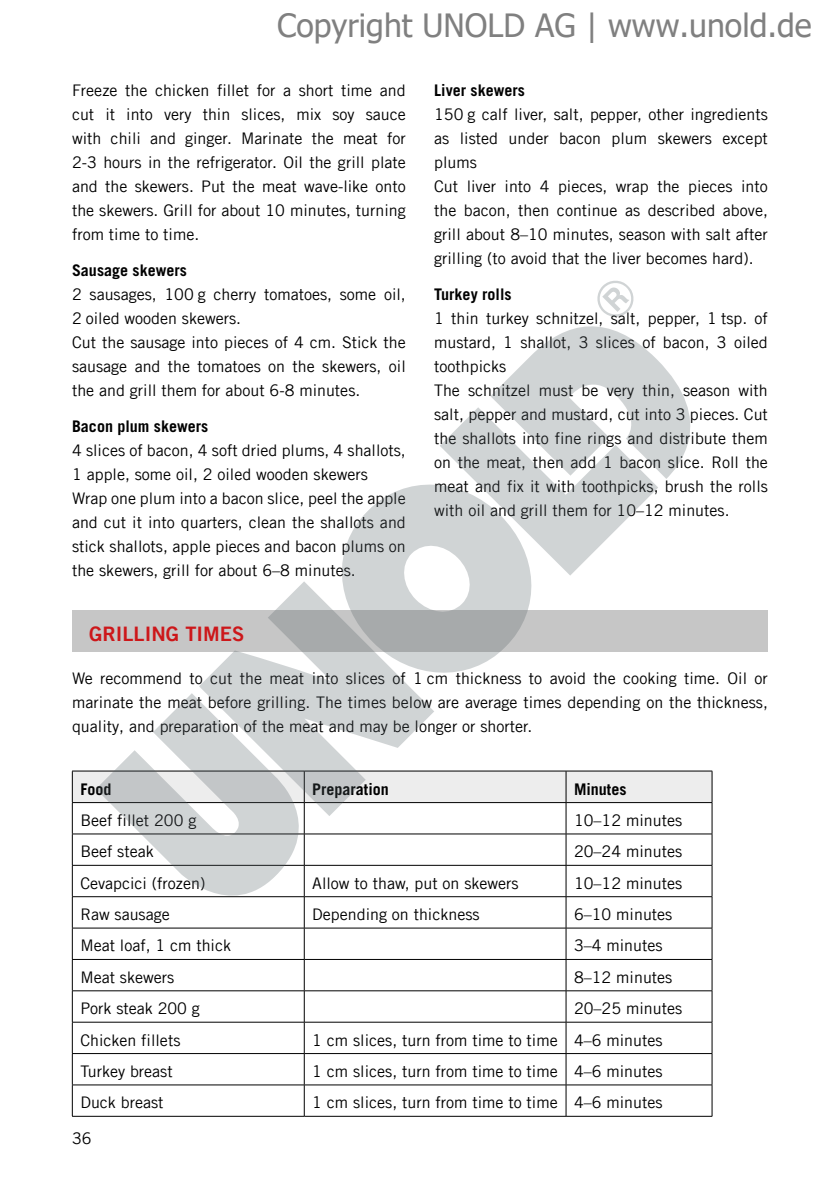
<style>
.page{position:relative;width:840px;height:1191px;background:#fff}
.page>*{position:absolute;margin:0;border:0;box-sizing:border-box;transform-origin:0 0}
.t1{font:32px "Tahoma";color:#808080}
.t2{font:20px "Trade Gothic LT Com Bd 2";color:#cd171a}
.t3{font:16px/24px "Trade Gothic LT Com";color:#000}
.t4{font:700 16px "Trade Gothic LT Com";color:#000}
</style>
<div class="page">
<div style="left:72px;top:610px;width:695px;height:42px;background:#c6c6c6"></div>
<div style="left:73px;top:771px;width:638px;height:31px;background:#ededed"></div>
<hr style="left:72px;top:803px;width:1px;height:30px;background:#000">
<hr style="left:565px;top:803px;width:1px;height:30px;background:#000">
<hr style="left:711px;top:803px;width:1px;height:30px;background:#000">
<hr style="left:72px;top:833px;width:232px;height:1px;background:#000">
<hr style="left:72px;top:834px;width:1px;height:31px;background:#000">
<hr style="left:304px;top:833px;width:261px;height:1px;background:#000">
<hr style="left:565px;top:833px;width:147px;height:1px;background:#000">
<hr style="left:565px;top:834px;width:1px;height:31px;background:#000">
<hr style="left:711px;top:834px;width:1px;height:31px;background:#000">
<hr style="left:72px;top:865px;width:232px;height:1px;background:#000">
<hr style="left:72px;top:865px;width:1px;height:31px;background:#000">
<hr style="left:304px;top:865px;width:261px;height:1px;background:#000">
<hr style="left:565px;top:865px;width:147px;height:1px;background:#000">
<hr style="left:565px;top:865px;width:1px;height:31px;background:#000">
<hr style="left:711px;top:865px;width:1px;height:31px;background:#000">
<hr style="left:72px;top:896px;width:232px;height:1px;background:#000">
<hr style="left:72px;top:897px;width:1px;height:30px;background:#000">
<hr style="left:304px;top:896px;width:261px;height:1px;background:#000">
<hr style="left:304px;top:897px;width:1px;height:30px;background:#000">
<hr style="left:565px;top:896px;width:147px;height:1px;background:#000">
<hr style="left:565px;top:897px;width:1px;height:30px;background:#000">
<hr style="left:711px;top:897px;width:1px;height:30px;background:#000">
<hr style="left:72px;top:927px;width:232px;height:1px;background:#000">
<hr style="left:72px;top:928px;width:1px;height:31px;background:#000">
<hr style="left:304px;top:927px;width:261px;height:1px;background:#000">
<hr style="left:304px;top:928px;width:1px;height:31px;background:#000">
<hr style="left:565px;top:927px;width:147px;height:1px;background:#000">
<hr style="left:565px;top:928px;width:1px;height:31px;background:#000">
<hr style="left:711px;top:928px;width:1px;height:31px;background:#000">
<hr style="left:72px;top:959px;width:232px;height:1px;background:#000">
<hr style="left:72px;top:959px;width:1px;height:31px;background:#000">
<hr style="left:304px;top:959px;width:261px;height:1px;background:#000">
<hr style="left:304px;top:959px;width:1px;height:31px;background:#000">
<hr style="left:565px;top:959px;width:147px;height:1px;background:#000">
<hr style="left:565px;top:959px;width:1px;height:31px;background:#000">
<hr style="left:711px;top:959px;width:1px;height:31px;background:#000">
<hr style="left:72px;top:770px;width:232px;height:1px;background:#000">
<hr style="left:72px;top:771px;width:1px;height:31px;background:#000">
<hr style="left:304px;top:770px;width:261px;height:1px;background:#000">
<hr style="left:565px;top:770px;width:147px;height:1px;background:#000">
<hr style="left:565px;top:771px;width:1px;height:31px;background:#000">
<hr style="left:711px;top:771px;width:1px;height:31px;background:#000">
<hr style="left:72px;top:802px;width:232px;height:1px;background:#000">
<hr style="left:304px;top:802px;width:261px;height:1px;background:#000">
<hr style="left:565px;top:802px;width:147px;height:1px;background:#000">
<hr style="left:72px;top:990px;width:232px;height:1px;background:#000">
<hr style="left:72px;top:991px;width:1px;height:31px;background:#000">
<hr style="left:304px;top:990px;width:261px;height:1px;background:#000">
<hr style="left:304px;top:991px;width:1px;height:31px;background:#000">
<hr style="left:565px;top:990px;width:147px;height:1px;background:#000">
<hr style="left:565px;top:991px;width:1px;height:31px;background:#000">
<hr style="left:711px;top:991px;width:1px;height:31px;background:#000">
<hr style="left:72px;top:1021px;width:232px;height:1px;background:#000">
<hr style="left:72px;top:1022px;width:1px;height:31px;background:#000">
<hr style="left:304px;top:1021px;width:261px;height:1px;background:#000">
<hr style="left:304px;top:1022px;width:1px;height:31px;background:#000">
<hr style="left:565px;top:1021px;width:147px;height:1px;background:#000">
<hr style="left:565px;top:1022px;width:1px;height:31px;background:#000">
<hr style="left:711px;top:1022px;width:1px;height:31px;background:#000">
<hr style="left:72px;top:1053px;width:232px;height:1px;background:#000">
<hr style="left:72px;top:1053px;width:1px;height:31px;background:#000">
<hr style="left:304px;top:1053px;width:261px;height:1px;background:#000">
<hr style="left:304px;top:1053px;width:1px;height:31px;background:#000">
<hr style="left:565px;top:1053px;width:147px;height:1px;background:#000">
<hr style="left:565px;top:1053px;width:1px;height:31px;background:#000">
<hr style="left:711px;top:1053px;width:1px;height:31px;background:#000">
<hr style="left:72px;top:1084px;width:232px;height:1px;background:#000">
<hr style="left:72px;top:1085px;width:1px;height:31px;background:#000">
<hr style="left:304px;top:1084px;width:261px;height:1px;background:#000">
<hr style="left:304px;top:1085px;width:1px;height:31px;background:#000">
<hr style="left:565px;top:1084px;width:147px;height:1px;background:#000">
<hr style="left:565px;top:1085px;width:1px;height:31px;background:#000">
<hr style="left:711px;top:1085px;width:1px;height:31px;background:#000">
<hr style="left:72px;top:1116px;width:232px;height:1px;background:#000">
<hr style="left:304px;top:1116px;width:261px;height:1px;background:#000">
<hr style="left:565px;top:1116px;width:147px;height:1px;background:#000">
<svg style="left:530px;top:326px;width:161px;height:153px;fill:#d0d4d5"></svg>
<svg style="left:440px;top:357px;width:218px;height:219px;fill:#d0d4d5"></svg>
<svg style="left:342px;top:447px;width:226px;height:226px;fill:#d0d4d5"></svg>
<svg style="left:199px;top:581px;width:235px;height:235px"></svg>
<svg style="left:96px;top:690px;width:231px;height:232px"></svg>
<svg style="left:597px;top:280px;width:37px;height:37px"></svg>
<h1 class="t1" style="left:277px;top:4px;width:535px">Copyright UNOLD AG | www.unold.de</h1>
<p class="t3" style="left:72px;top:78px;width:335px;text-align:justify">Freeze the chicken fillet for a short time and cut it into very thin slices, mix soy sauce with chili and ginger. Marinate the meat for 2-3 hours in the refrigerator. Oil the grill plate and the skewers. Put the meat wave-like onto the skewers. Grill for about 10 minutes, turning from time to time.</p>
<p class="t4" style="left:72px;top:260px;width:116px">Sausage skewers</p>
<p class="t3" style="left:72px;top:282px;width:335px">2 sausages, 100 g cherry tomatoes, some oil, 2 oiled wooden skewers.<br>Cut the sausage into pieces of 4 cm. Stick the sausage and the tomatoes on the skewers, oil the and grill them for about 6-8 minutes.</p>
<p class="t4" style="left:72px;top:416px;width:137px">Bacon plum skewers</p>
<p class="t3" style="left:72px;top:438px;width:335px">4 slices of bacon, 4 soft dried plums, 4 shallots, 1 apple, some oil, 2 oiled wooden skewers Wrap one plum into a bacon slice, peel the apple and cut it into quarters, clean the shallots and stick shallots, apple pieces and bacon plums on the skewers, grill for about 6–8 minutes.</p>
<p class="t2" style="left:89px;top:621px;width:156px">GRILLING TIMES</p>
<p class="t4" style="left:434px;top:80px;width:92px">Liver skewers</p>
<p class="t3" style="left:434px;top:102px;width:335px">150 g calf liver, salt, pepper, other ingredients as listed under bacon plum skewers except plums<br>Cut liver into 4 pieces, wrap the pieces into the bacon, then continue as described above, grill about 8–10 minutes, season with salt after grilling (to avoid that the liver becomes hard).</p>
<p class="t4" style="left:434px;top:284px;width:79px">Turkey rolls</p>
<p class="t3" style="left:434px;top:306px;width:335px">1 thin turkey schnitzel, salt, pepper, 1 tsp. of mustard, 1 shallot, 3 slices of bacon, 3 oiled toothpicks<br>The schnitzel must be very thin, season with salt, pepper and mustard, cut into 3 pieces. Cut the shallots into fine rings and distribute them on the meat, then add 1 bacon slice. Roll the meat and fix it with toothpicks, brush the rolls with oil and grill them for 10–12 minutes.</p>
<p class="t3" style="left:72px;top:666px;width:697px;text-align:justify">We recommend to cut the meat into slices of 1 cm thickness to avoid the cooking time. Oil or marinate the meat before grilling. The times below are average times depending on the thickness, quality, and preparation of the meat and may be longer or shorter.</p>
<p class="t4" style="left:80px;top:779px;width:33px">Food</p>
<p class="t4" style="left:312px;top:779px;width:78px">Preparation</p>
<p class="t4" style="left:573px;top:779px;width:54px">Minutes</p>
<p class="t3" style="left:80px;top:808px;width:117px">Beef fillet 200 g</p>
<p class="t3" style="left:573px;top:808px;width:109px">10–12 minutes</p>
<p class="t3" style="left:80px;top:839px;width:75px">Beef steak</p>
<p class="t3" style="left:573px;top:839px;width:109px">20–24 minutes</p>
<p class="t3" style="left:80px;top:870px;width:126px">Cevapcici (frozen)</p>
<p class="t3" style="left:312px;top:870px;width:208px">Allow to thaw, put on skewers</p>
<p class="t3" style="left:573px;top:870px;width:109px">10–12 minutes</p>
<p class="t3" style="left:80px;top:902px;width:91px">Raw sausage</p>
<p class="t3" style="left:312px;top:902px;width:169px">Depending on thickness</p>
<p class="t3" style="left:573px;top:902px;width:100px">6–10 minutes</p>
<p class="t3" style="left:80px;top:933px;width:152px">Meat loaf, 1 cm thick</p>
<p class="t3" style="left:573px;top:933px;width:90px">3–4 minutes</p>
<p class="t3" style="left:80px;top:965px;width:95px">Meat skewers</p>
<p class="t3" style="left:573px;top:965px;width:100px">8–12 minutes</p>
<p class="t3" style="left:80px;top:996px;width:121px">Pork steak 200 g</p>
<p class="t3" style="left:573px;top:996px;width:109px">20–25 minutes</p>
<p class="t3" style="left:80px;top:1027px;width:101px">Chicken fillets</p>
<p class="t3" style="left:312px;top:1027px;width:351px">1 cm slices, turn from time to time 4–6 minutes</p>
<p class="t3" style="left:80px;top:1059px;width:94px">Turkey breast</p>
<p class="t3" style="left:312px;top:1059px;width:351px">1 cm slices, turn from time to time 4–6 minutes</p>
<p class="t3" style="left:80px;top:1090px;width:85px">Duck breast</p>
<p class="t3" style="left:312px;top:1090px;width:351px">1 cm slices, turn from time to time 4–6 minutes</p>
<p class="t3" style="left:72px;top:1126px;width:21px">36</p>
</div>
